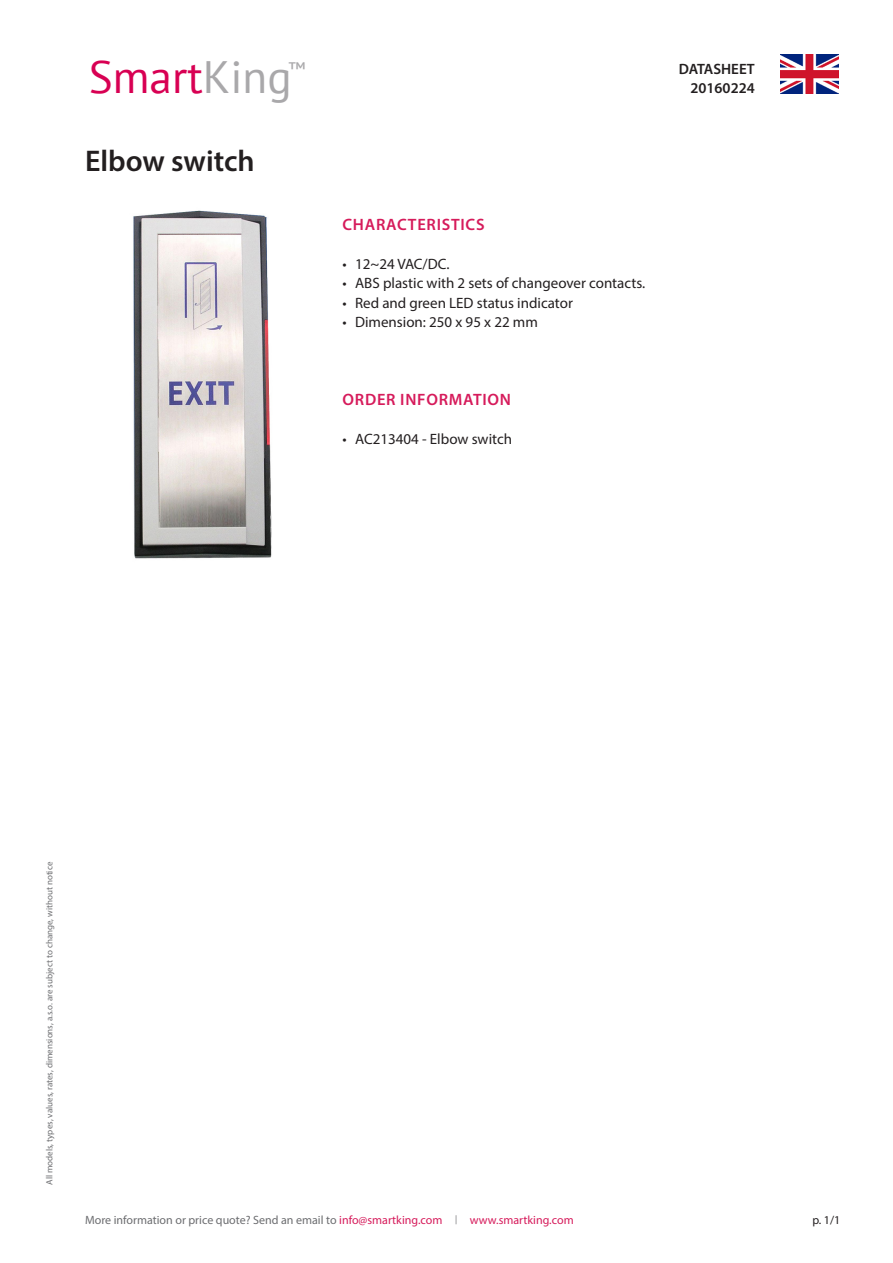
<style>
.page{position:relative;width:893px;height:1263px;background:#fff}
.page>*{position:absolute;margin:0;border:0;box-sizing:border-box;transform-origin:0 0}
.t1{font:45.3px "PT Sans";color:#d80053}
.Titel{font:600 30px "Myriad Pro";color:#231f20}
.t2{font:19.5px "PT Sans";color:#a9a8aa}
.Subititel{font:600 16.5px "Myriad Pro";letter-spacing:.045em;color:#d61b5b}
.t3{font:15px "Myriad Pro";color:#231f20}
.t4{font:600 15px/19.5px "Myriad Pro";color:#231f20;text-align:right}
.t5{font:12px "Myriad Pro";color:#6c6d70}
.smartking{font:12px "Myriad Pro";color:#d61b5b}
.page{font:12px "Myriad Pro";color:#231f20}
.disclaimer{font:9px "Myriad Pro";color:#6c6d70}
.s1{color:#a9a8aa}
.s2{color:#d61b5b}
</style>
<div class="page">
<img style="left:780px;top:54px;width:59px;height:39px">
<img style="left:133px;top:210px;width:139px;height:349px">
<h1 class="t1" style="left:89px;top:48px;width:204px">Smart<span class="s1">King</span></h1>
<h3 class="t2" style="left:288px;top:57px;width:19px">™</h3>
<p class="t4" style="left:679px;top:58px;width:78px">DATASHEET<br>20160224</p>
<p class="Titel" style="left:85px;top:142px;width:171px">Elbow switch</p>
<p class="Subititel" style="left:342px;top:213px;width:144px">CHARACTERISTICS</p>
<p class="t3" style="left:342px;top:254px;width:109px">• 12~24 VAC/DC.</p>
<p class="t3" style="left:342px;top:274px;width:304px">• ABS plastic with 2 sets of changeover contacts.</p>
<p class="t3" style="left:342px;top:293px;width:232px">• Red and green LED status indicator</p>
<p class="t3" style="left:342px;top:313px;width:197px">• Dimension: 250 x 95 x 22 mm</p>
<p class="Subititel" style="left:342px;top:389px;width:170px">ORDER INFORMATION</p>
<p class="t3" style="left:342px;top:430px;width:171px">• AC213404 - Elbow switch</p>
<p class="disclaimer" style="left:44px;top:1185px;width:324px;rotate:-90deg">All models, types, values, rates, dimensions, a.s.o. are subject to change, without notice</p>
<p class="t5" style="left:85px;top:1213px;width:359px">More information or price quote? Send an email to <span class="s2">info@smartking.com</span></p>
<p class="disclaimer" style="left:455px;top:1214px;width:4px">|</p>
<p class="smartking" style="left:470px;top:1213px;width:105px">www.smartking.com</p>
<p class="page" style="left:812px;top:1213px;width:29px">p. 1/1</p>
</div>
